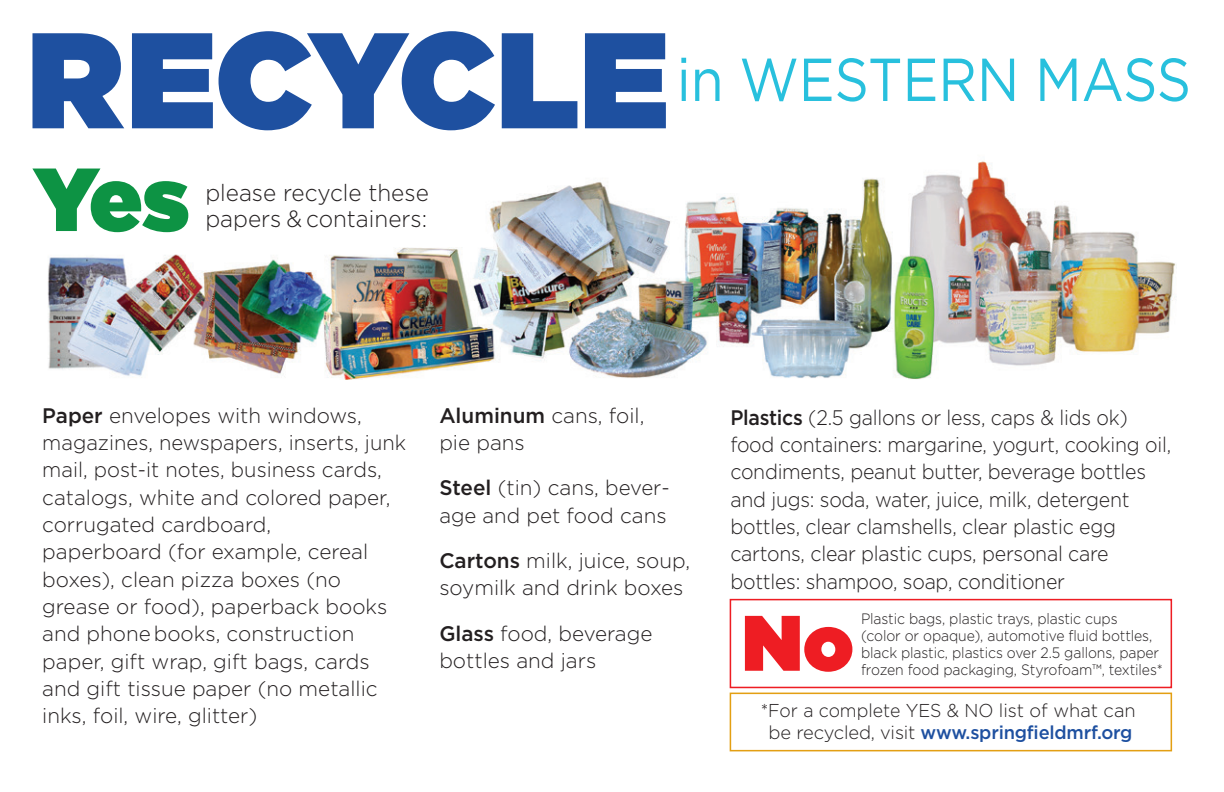
<style>
.page{position:relative;width:1224px;height:792px;background:#fff}
.page>*{position:absolute;margin:0;border:0;box-sizing:border-box;transform-origin:0 0}
.t1{font:900 135.8px "Gotham";color:#1e50a0}
.t2{font:900 89.2px "Gotham";color:#0d9344}
.t3{font:900 78.4px "Gotham";color:#ee1d23}
.t4{font:60.6px "Gotham";letter-spacing:-.005em;color:#28c0dd;scale:.89 1}
.t5{font:300 23.4px/26px "Gotham";color:#231f20;scale:.96 1}
.t6{font:300 21px/27.4px "Gotham";color:#231f20}
.t7{font:300 21px/27.4px "Gotham";color:#231f20;scale:.93 1}
.t8{font:300 18.6px/22.4px "Gotham";color:#231f20;text-align:center;scale:.95 1}
.t9{font:300 15px/16.8px "Gotham";letter-spacing:-.01em;color:#231f20;scale:.93 1}
.s1{font-weight:500}
.s2{font-weight:500;color:#1e50a0}
</style>
<div class="page">
<img style="left:48px;top:161px;width:1129px;height:219px">
<div style="left:730px;top:693px;width:442px;height:58px;border:2px solid #e39f13"></div>
<div style="left:730px;top:599px;width:442px;height:89px;border:2px solid #ee1d23"></div>
<h1 class="t1" style="left:27px;top:2px;width:643px">RECYCLE</h1>
<h2 class="t2" style="left:34px;top:148px;width:157px">Yes</h2>
<p class="t5" style="left:205px;top:179px;width:234px">please recycle these papers &amp; containers:</p>
<h3 class="t4" style="left:677px;top:46px;width:580px">in WESTERN MASS</h3>
<p class="t6" style="left:42px;top:401px;width:365px"><span class="s1">Paper</span> envelopes with windows, magazines, newspapers, inserts, junk mail, post-it notes, business cards, catalogs, white and colored paper, corrugated cardboard,<br>paperboard (for example, cereal boxes), clean pizza boxes (no grease or food), paperback books and phonebooks, construction paper, gift wrap, gift bags, cards and gift tissue paper (no metallic inks, foil, wire, glitter)</p>
<p class="t6" style="left:439px;top:401px;width:207px"><span class="s1">Aluminum</span> cans, foil, pie pans</p>
<p class="t6" style="left:439px;top:474px;width:232px"><span class="s1">Steel</span> (tin) cans, bever&shy;age and pet food cans</p>
<p class="t6" style="left:439px;top:547px;width:253px"><span class="s1">Cartons</span> milk, juice, soup, soymilk and drink boxes</p>
<p class="t6" style="left:439px;top:619px;width:215px"><span class="s1">Glass</span> food, beverage bottles and jars</p>
<p class="t7" style="left:730px;top:403px;width:475px"><span class="s1">Plastics</span> (2.5 gallons or less, caps &amp; lids ok) food containers: margarine, yogurt, cooking oil, condiments, peanut butter, beverage bottles and jugs: soda, water, juice, milk, detergent bottles, clear clamshells, clear plastic egg cartons, clear plastic cups, personal care bottles: shampoo, soap, conditioner</p>
<h3 class="t3" style="left:742px;top:598px;width:113px">No</h3>
<p class="t9" style="left:861px;top:610px;width:322px">Plastic bags, plastic trays, plastic cups (color or opaque), automotive fluid bottles, black plastic, plastics over 2.5 gallons, paper</p>
<p class="t9" style="left:861px;top:661px;width:326px">frozen food packaging, Styrofoam™, textiles*</p>
<p class="t8" style="left:761px;top:699px;width:396px">*For a complete YES &amp; NO list of what can be recycled, visit <span class="s2">www.springfieldmrf.org</span></p>
</div>
